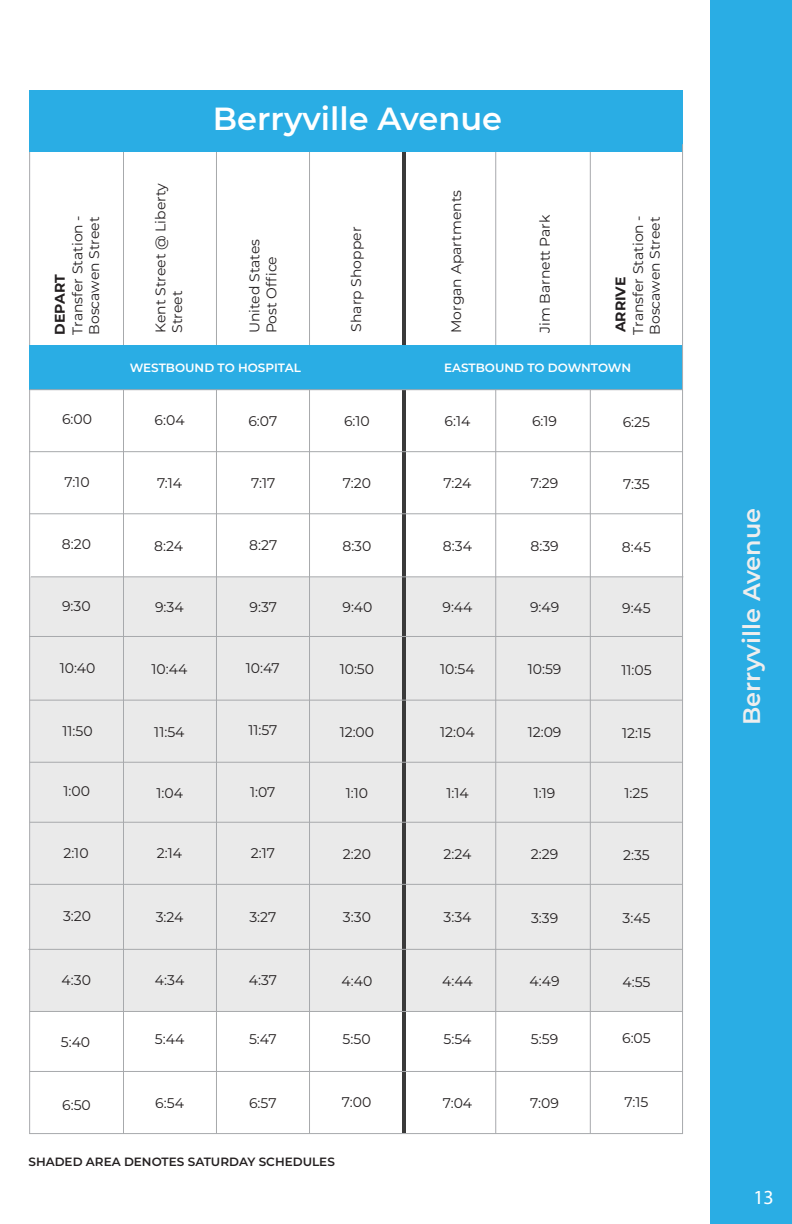
<style>
.page{position:relative;width:792px;height:1224px;background:#fff}
.page>*{position:absolute;margin:0;border:0;box-sizing:border-box;transform-origin:0 0}
.t1{font:600 32px "Montserrat";color:#fff}
.t2{font:600 24px "Montserrat";color:#eee}
.t3{font:20px "Myriad Pro";color:#fff}
.t4{font:14px/16.8px "Montserrat";color:#231f20}
.t5{font:700 14px "Montserrat";color:#231f20}
.t6{font:600 12px "Montserrat";color:#fff}
.t7{font:600 12px "Montserrat";color:#231f20}
</style>
<div class="page">
<div style="left:30px;top:577px;width:653px;height:434px;background:#eaeaea"></div>
<div style="left:711px;top:0;width:81px;height:1224px;background:#2aade4"></div>
<hr style="left:29px;top:142px;width:1px;height:992px;background:#a7a9ac">
<hr style="left:590px;top:131px;width:1px;height:1003px;background:#a7a9ac">
<hr style="left:495px;top:136px;width:1px;height:998px;background:#a7a9ac">
<hr style="left:309px;top:148px;width:1px;height:986px;background:#a7a9ac">
<hr style="left:216px;top:146px;width:1px;height:988px;background:#a7a9ac">
<hr style="left:123px;top:149px;width:1px;height:985px;background:#a7a9ac">
<hr style="left:402px;top:141px;width:4px;height:992px;background:#3a3a3a">
<div style="left:29px;top:90px;width:654px;height:61px;background:#2aade4"></div>
<hr style="left:29px;top:451px;width:653px;height:1px;background:#a7a9ac">
<hr style="left:30px;top:513px;width:652px;height:1px;background:#a7a9ac">
<hr style="left:31px;top:576px;width:652px;height:1px;background:#a7a9ac">
<hr style="left:29px;top:636px;width:653px;height:1px;background:#a7a9ac">
<hr style="left:30px;top:700px;width:653px;height:1px;background:#a7a9ac">
<hr style="left:30px;top:762px;width:653px;height:1px;background:#a7a9ac">
<hr style="left:30px;top:1011px;width:653px;height:1px;background:#a7a9ac">
<hr style="left:30px;top:1071px;width:653px;height:1px;background:#a7a9ac">
<hr style="left:30px;top:822px;width:653px;height:1px;background:#a7a9ac">
<hr style="left:30px;top:884px;width:653px;height:1px;background:#a7a9ac">
<hr style="left:28px;top:949px;width:655px;height:1px;background:#a7a9ac">
<hr style="left:29px;top:1133px;width:654px;height:1px;background:#a7a9ac">
<div style="left:29px;top:345px;width:653px;height:44px;background:#2aade4"></div>
<hr style="left:682px;top:144px;width:1px;height:990px;background:#a7a9ac">
<hr style="left:30px;top:389px;width:653px;height:1px;background:#a7a9ac">
<h1 class="t1" style="left:213px;top:96px;width:291px">Berryville Avenue</h1>
<p class="t4" style="left:69px;top:335px;width:121px;rotate:-90deg">Transfer Station -<br>Boscawen Street</p>
<p class="t5" style="left:50px;top:335px;width:62px;rotate:-90deg">DEPART</p>
<p class="t4" style="left:152px;top:333px;width:152px;rotate:-90deg">Kent Street @ Liberty<br>Street</p>
<p class="t4" style="left:246px;top:333px;width:96px;rotate:-90deg">United States<br>Post Office</p>
<p class="t4" style="left:347px;top:332px;width:106px;rotate:-90deg">Sharp Shopper</p>
<p class="t4" style="left:447px;top:333px;width:145px;rotate:-90deg">Morgan Apartments</p>
<p class="t4" style="left:536px;top:333px;width:120px;rotate:-90deg">Jim Barnett Park</p>
<p class="t4" style="left:629px;top:335px;width:121px;rotate:-90deg">Transfer Station -<br>Boscawen Street</p>
<p class="t5" style="left:610px;top:332px;width:57px;rotate:-90deg">ARRIVE</p>
<p class="t6" style="left:130px;top:359px;width:173px">WESTBOUND TO HOSPITAL</p>
<p class="t6" style="left:444px;top:359px;width:189px">EASTBOUND TO DOWNTOWN</p>
<p class="t4" style="left:62px;top:411px;width:32px">6:00</p>
<p class="t4" style="left:155px;top:411px;width:32px">6:04</p>
<p class="t4" style="left:248px;top:412px;width:30px">6:07</p>
<p class="t4" style="left:344px;top:412px;width:27px">6:10</p>
<p class="t4" style="left:445px;top:412px;width:27px">6:14</p>
<p class="t4" style="left:532px;top:413px;width:27px">6:19</p>
<p class="t4" style="left:623px;top:413px;width:29px">6:25</p>
<p class="t4" style="left:64px;top:473px;width:27px">7:10</p>
<p class="t4" style="left:157px;top:475px;width:27px">7:14</p>
<p class="t4" style="left:251px;top:474px;width:26px">7:17</p>
<p class="t4" style="left:343px;top:475px;width:30px">7:20</p>
<p class="t4" style="left:444px;top:474px;width:29px">7:24</p>
<p class="t4" style="left:531px;top:475px;width:29px">7:29</p>
<p class="t4" style="left:623px;top:475px;width:28px">7:35</p>
<p class="t4" style="left:62px;top:536px;width:31px">8:20</p>
<p class="t4" style="left:154px;top:537px;width:30px">8:24</p>
<p class="t4" style="left:249px;top:537px;width:30px">8:27</p>
<p class="t4" style="left:342px;top:537px;width:31px">8:30</p>
<p class="t4" style="left:443px;top:537px;width:31px">8:34</p>
<p class="t4" style="left:530px;top:537px;width:30px">8:39</p>
<p class="t4" style="left:622px;top:538px;width:31px">8:45</p>
<p class="t4" style="left:62px;top:597px;width:30px">9:30</p>
<p class="t4" style="left:155px;top:598px;width:30px">9:34</p>
<p class="t4" style="left:250px;top:598px;width:29px">9:37</p>
<p class="t4" style="left:342px;top:598px;width:32px">9:40</p>
<p class="t4" style="left:442px;top:598px;width:32px">9:44</p>
<p class="t4" style="left:530px;top:599px;width:31px">9:49</p>
<p class="t4" style="left:622px;top:599px;width:30px">9:45</p>
<p class="t4" style="left:60px;top:659px;width:37px">10:40</p>
<p class="t4" style="left:152px;top:660px;width:37px">10:44</p>
<p class="t4" style="left:246px;top:660px;width:36px">10:47</p>
<p class="t4" style="left:340px;top:660px;width:36px">10:50</p>
<p class="t4" style="left:440px;top:660px;width:36px">10:54</p>
<p class="t4" style="left:528px;top:660px;width:35px">10:59</p>
<p class="t4" style="left:621px;top:661px;width:32px">11:05</p>
<p class="t4" style="left:62px;top:722px;width:32px">11:50</p>
<p class="t4" style="left:154px;top:723px;width:32px">11:54</p>
<p class="t4" style="left:248px;top:722px;width:31px">11:57</p>
<p class="t4" style="left:340px;top:723px;width:36px">12:00</p>
<p class="t4" style="left:440px;top:723px;width:36px">12:04</p>
<p class="t4" style="left:528px;top:723px;width:35px">12:09</p>
<p class="t4" style="left:622px;top:724px;width:30px">12:15</p>
<p class="t4" style="left:64px;top:783px;width:28px">1:00</p>
<p class="t4" style="left:157px;top:784px;width:28px">1:04</p>
<p class="t4" style="left:250px;top:783px;width:27px">1:07</p>
<p class="t4" style="left:346px;top:784px;width:24px">1:10</p>
<p class="t4" style="left:446px;top:784px;width:24px">1:14</p>
<p class="t4" style="left:534px;top:784px;width:23px">1:19</p>
<p class="t4" style="left:625px;top:785px;width:25px">1:25</p>
<p class="t4" style="left:63px;top:844px;width:27px">2:10</p>
<p class="t4" style="left:157px;top:845px;width:27px">2:14</p>
<p class="t4" style="left:251px;top:845px;width:26px">2:17</p>
<p class="t4" style="left:343px;top:845px;width:30px">2:20</p>
<p class="t4" style="left:444px;top:845px;width:29px">2:24</p>
<p class="t4" style="left:531px;top:845px;width:29px">2:29</p>
<p class="t4" style="left:623px;top:846px;width:28px">2:35</p>
<p class="t4" style="left:63px;top:908px;width:30px">3:20</p>
<p class="t4" style="left:156px;top:909px;width:29px">3:24</p>
<p class="t4" style="left:249px;top:908px;width:29px">3:27</p>
<p class="t4" style="left:343px;top:909px;width:30px">3:30</p>
<p class="t4" style="left:444px;top:908px;width:30px">3:34</p>
<p class="t4" style="left:531px;top:909px;width:29px">3:39</p>
<p class="t4" style="left:622px;top:909px;width:29px">3:45</p>
<p class="t4" style="left:62px;top:972px;width:31px">4:30</p>
<p class="t4" style="left:155px;top:971px;width:31px">4:34</p>
<p class="t4" style="left:249px;top:971px;width:30px">4:37</p>
<p class="t4" style="left:342px;top:972px;width:32px">4:40</p>
<p class="t4" style="left:442px;top:972px;width:32px">4:44</p>
<p class="t4" style="left:530px;top:972px;width:31px">4:49</p>
<p class="t4" style="left:622px;top:973px;width:30px">4:55</p>
<p class="t4" style="left:61px;top:1033px;width:31px">5:40</p>
<p class="t4" style="left:155px;top:1030px;width:31px">5:44</p>
<p class="t4" style="left:249px;top:1030px;width:29px">5:47</p>
<p class="t4" style="left:343px;top:1030px;width:30px">5:50</p>
<p class="t4" style="left:443px;top:1030px;width:30px">5:54</p>
<p class="t4" style="left:531px;top:1031px;width:29px">5:59</p>
<p class="t4" style="left:622px;top:1029px;width:30px">6:05</p>
<p class="t4" style="left:62px;top:1097px;width:30px">6:50</p>
<p class="t4" style="left:155px;top:1094px;width:30px">6:54</p>
<p class="t4" style="left:249px;top:1094px;width:29px">6:57</p>
<p class="t4" style="left:342px;top:1094px;width:31px">7:00</p>
<p class="t4" style="left:443px;top:1094px;width:31px">7:04</p>
<p class="t4" style="left:530px;top:1094px;width:30px">7:09</p>
<p class="t4" style="left:625px;top:1093px;width:25px">7:15</p>
<p class="t7" style="left:28px;top:1153px;width:308px">SHADED AREA DENOTES SATURDAY SCHEDULES</p>
<h2 class="t2" style="left:735px;top:725px;width:218px;rotate:-90deg">Berryville Avenue</h2>
<h3 class="t3" style="left:753px;top:1185px;width:22px">13</h3>
</div>
